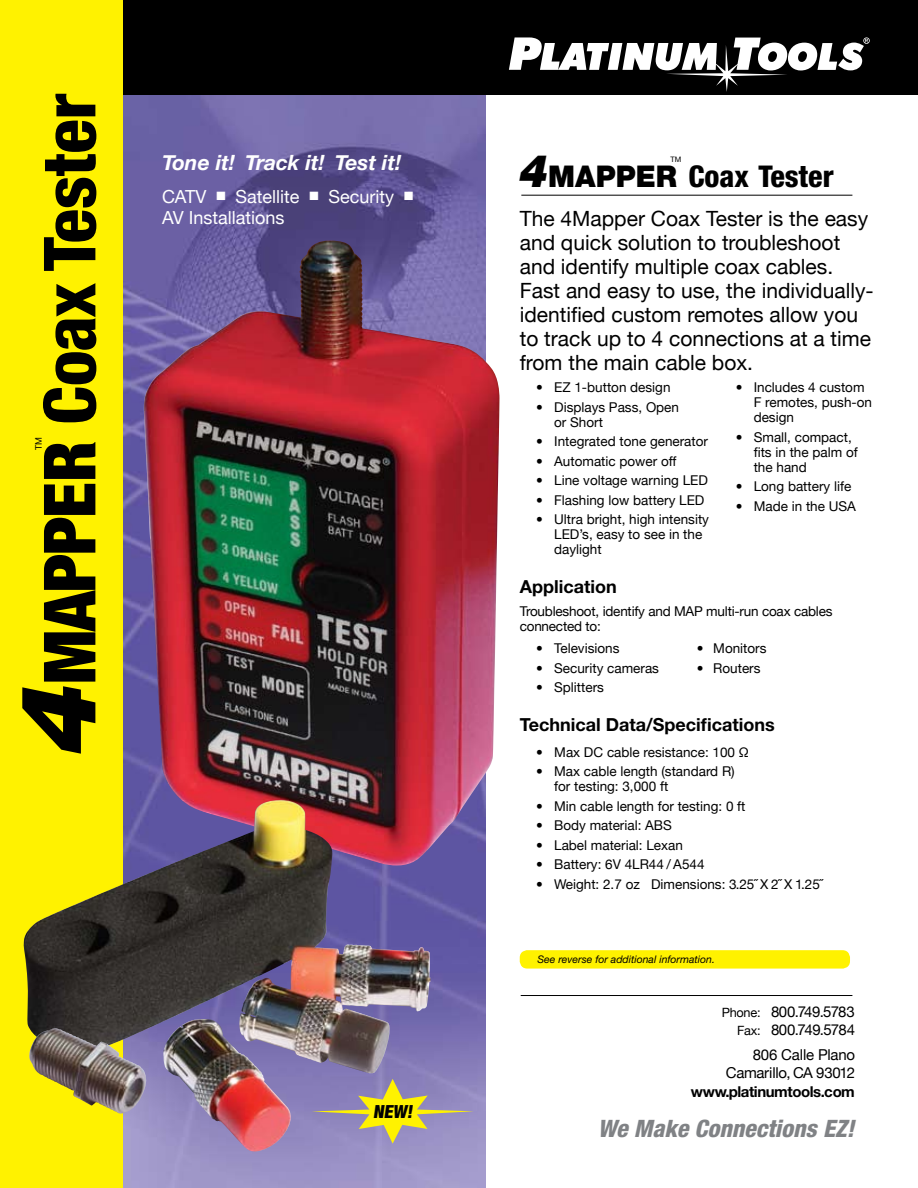
<style>
.page{position:relative;width:918px;height:1188px;background:#fff}
.page>*{position:absolute;margin:0;border:0;box-sizing:border-box;transform-origin:0 0}
.t1{font:800 condensed 72px "Helvetica Neue";letter-spacing:-.005em;color:#000}
.t2{font:800 condensed 30px "Helvetica Neue";color:#000}
.t3{font:italic 800 condensed 24px "Helvetica Neue";color:#808285}
.t4{font:21px/24px "Helvetica Neue";color:#000}
.t5{font:italic 700 21px "Helvetica Neue";color:#fff}
.t6{font:700 18px "Helvetica Neue";color:#000}
.t7{font:18px/21.6px "Helvetica Neue";color:#fff}
.t8{font:900 condensed 18px "Helvetica Neue";color:#000}
.t9{font:15px/18px "Helvetica Neue";letter-spacing:-.04em;color:#000;text-align:right}
.t10{font:15px/18px "Helvetica Neue";letter-spacing:-.02em;color:#000;text-align:right}
.t11{font:700 15px "Helvetica Neue";letter-spacing:-.02em;color:#000}
.t12{font:13.5px/15px "Helvetica Neue";color:#000}
.t13{font:italic 10.5px "Helvetica Neue";color:#000}
.t14{font:9px "Helvetica Neue";color:#000}
.t15{font:7.5px "Helvetica Neue";color:#000}
.s1{font-weight:900;font-style:italic;font-stretch:normal;font-size:105px}
.s2{font-weight:900}
.s3{font-weight:900;font-style:italic;font-stretch:normal;font-size:45px}
.s4{font-weight:900;font-stretch:normal}
.s5{font-size:12.75px}
</style>
<div class="page">
<img style="left:122px;top:94px;width:364px;height:1094px">
<svg style="left:122px;top:0;width:796px;height:94px;background:#171717"></svg>
<svg style="left:864px;top:38px;width:5px;height:5px"></svg>
<hr style="left:521px;top:995px;width:331px;height:1px;background:#000">
<div style="left:0;top:0;width:122px;height:1188px;background:#fff200"></div>
<div style="left:520px;top:950px;width:330px;height:19px;background:#fff200;border-radius:8px"></div>
<hr style="left:521px;top:195px;width:331px;height:1px;background:#000">
<img style="left:144px;top:241px;width:356px;height:624px">
<img style="left:23px;top:800px;width:407px;height:274px">
<img style="left:29px;top:1028px;width:119px;height:87px">
<svg style="left:312px;top:1079px;width:162px;height:65px;background:#a79d97"></svg>
<h1 class="t1" style="left:25px;top:753px;width:661px;rotate:-90deg"><span class="s1">4</span><span class="s2">MAPPER</span> Coax Tester</h1>
<p class="t14" style="left:33px;top:450px;width:15px;rotate:-90deg">TM</p>
<h3 class="t5" style="left:162px;top:150px;width:241px">Tone it! Track it! Test it!</h3>
<h3 class="t7" style="left:162px;top:185px;width:253px">CATV ■ Satellite ■ Security ■<br>AV Installations</h3>
<h3 class="t8" style="left:373px;top:1100px;width:44px">NEW!</h3>
<h2 class="t2" style="left:520px;top:157px;width:316px"><span class="s3">4</span><span class="s4">MAPPER</span> Coax Tester</h2>
<p class="t4" style="left:520px;top:206px;width:355px">The 4Mapper Coax Tester is the easy and quick solution to troubleshoot and identify multiple coax cables.<br>Fast and easy to use, the individually&shy;identified custom remotes allow you to track up to 4 connections at a time from the main cable box.</p>
<p class="t12" style="left:536px;top:380px;width:136px">• EZ 1-button design</p>
<p class="t12" style="left:554px;top:399px;width:126px;text-indent:-18px">• Displays Pass, Open or Short</p>
<p class="t12" style="left:536px;top:434px;width:173px">• Integrated tone generator</p>
<p class="t12" style="left:536px;top:453px;width:142px">• Automatic power off</p>
<p class="t12" style="left:536px;top:473px;width:173px">• Line voltage warning LED</p>
<p class="t12" style="left:536px;top:492px;width:170px">• Flashing low battery LED</p>
<p class="t12" style="left:554px;top:512px;width:156px;text-indent:-18px">• Ultra bright, high intensity<br>LED’s, easy to see in the daylight</p>
<h3 class="t6" style="left:520px;top:576px;width:98px">Application</h3>
<p class="t12" style="left:520px;top:603px;width:314px">Troubleshoot, identify and MAP multi-run coax cables connected to:</p>
<p class="t12" style="left:536px;top:641px;width:85px">• Televisions</p>
<p class="t12" style="left:697px;top:641px;width:71px">• Monitors</p>
<p class="t12" style="left:536px;top:660px;width:124px">• Security cameras</p>
<p class="t12" style="left:697px;top:660px;width:65px">• Routers</p>
<p class="t12" style="left:536px;top:680px;width:69px">• Splitters</p>
<h3 class="t6" style="left:520px;top:714px;width:256px">Technical Data/Specifications</h3>
<p class="t12" style="left:536px;top:744px;width:214px">• Max DC cable resistance: 100 Ω</p>
<p class="t12" style="left:554px;top:764px;width:182px;text-indent:-18px">• Max cable length (standard R) for testing: 3,000 ft</p>
<p class="t12" style="left:536px;top:798px;width:211px">• Min cable length for testing: 0 ft</p>
<p class="t12" style="left:536px;top:818px;width:137px">• Body material: ABS</p>
<p class="t12" style="left:536px;top:837px;width:148px">• Label material: Lexan</p>
<p class="t12" style="left:536px;top:857px;width:170px">• Battery: 6V 4LR44 / A544</p>
<p class="t12" style="left:536px;top:876px;width:288px">• Weight: 2.7 oz Dimensions: 3.25˝ X 2˝ X 1.25˝</p>
<p class="t15" style="left:670px;top:155px;width:12px">TM</p>
<p class="t12" style="left:754px;top:380px;width:120px;text-indent:-18px">• Includes 4 custom<br>F remotes, push-on design</p>
<p class="t12" style="left:754px;top:429px;width:106px;text-indent:-18px">• Small, compact, fits in the palm of the hand</p>
<p class="t12" style="left:736px;top:479px;width:117px">• Long battery life</p>
<p class="t12" style="left:736px;top:498px;width:122px">• Made in the USA</p>
<p class="t13" style="left:537px;top:953px;width:179px">See reverse for additional information.</p>
<p class="t9" style="left:722px;top:1003px;width:135px"><span class="s5">Phone:</span> 800.749.5783<br><span class="s5">Fax:</span> 800.749.5784</p>
<p class="t10" style="left:726px;top:1045px;width:131px">806 Calle Plano<br>Camarillo, CA 93012</p>
<p class="t11" style="left:691px;top:1083px;width:165px">www.platinumtools.com</p>
<h3 class="t3" style="left:598px;top:1114px;width:258px">We Make Connections EZ!</h3>
</div>
